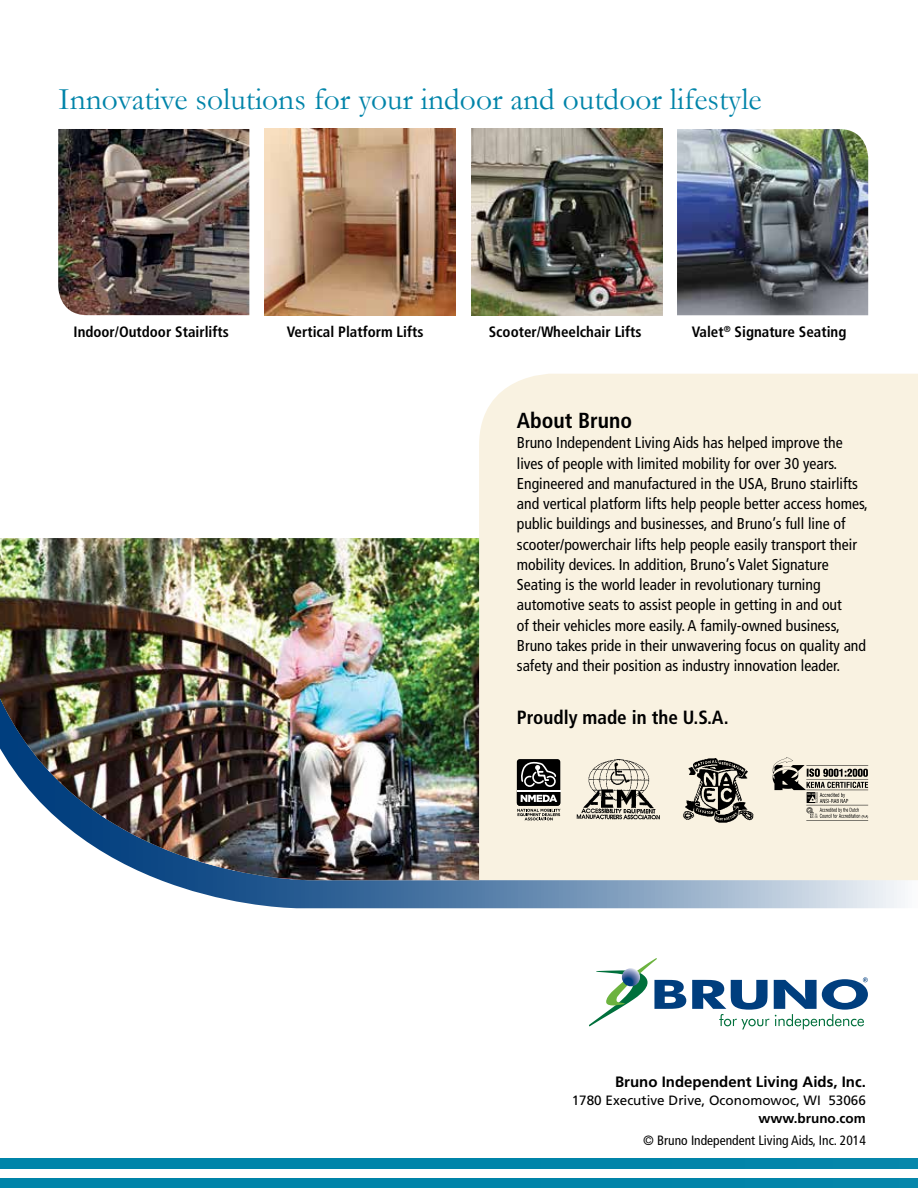
<style>
.page{position:relative;width:918px;height:1188px;background:#fff}
.page>*{position:absolute;margin:0;border:0;box-sizing:border-box;transform-origin:0 0}
.t1{font:31.5px "Garamond";color:#0084a9}
.t2{font:700 condensed 21.75px "Frutiger LT Std";color:#000}
.t3{font:700 condensed 19.2px "Frutiger LT Std";color:#000}
.t4{font:condensed 15.75px/20.2px "Frutiger LT Std";color:#000}
.t5{font:700 condensed 15px "Frutiger LT Std";color:#000}
.t6{font:700 15px "Frutiger LT Std";color:#000}
.t7{font:13.5px "Frutiger LT Std";color:#000}
.t8{font:condensed 13.5px "Frutiger LT Std";color:#000}
.t9{font:700 13.5px "Frutiger LT Std";color:#000}
</style>
<div class="page">
<div style="left:0;top:1178px;width:918px;height:10px;background:#0084a9"></div>
<div style="left:0;top:1158px;width:918px;height:11px;background:#0084a9"></div>
<img style="left:472px;top:129px;width:191px;height:186px">
<img style="left:677px;top:129px;width:191px;height:186px">
<img style="left:58px;top:129px;width:191px;height:186px">
<img style="left:264px;top:129px;width:191px;height:186px">
<div style="left:479px;top:374px;width:439px;height:315px;background:#f9f2e1"></div>
<svg style="left:160px;top:689px;width:758px;height:219px;background:#dadcd7"></svg>
<img style="left:1px;top:538px;width:478px;height:342px">
<svg style="left:0;top:538px;width:1px;height:212px"></svg>
<svg style="left:589px;top:958px;width:279px;height:71px"></svg>
<img style="left:573px;top:753px;width:90px;height:74px">
<img style="left:681px;top:753px;width:78px;height:74px">
<svg style="left:773px;top:757px;width:95px;height:63px;background:#beb9ac"></svg>
<div style="left:517px;top:759px;width:43px;height:47px;background:#161514;border-radius:3px"></div>
<svg style="left:517px;top:760px;width:44px;height:60px;background:#605f5c"></svg>
<h1 class="t1" style="left:59px;top:78px;width:705px">Innovative solutions for your indoor and outdoor lifestyle</h1>
<p class="t5" style="left:74px;top:323px;width:157px">Indoor/Outdoor Stairlifts</p>
<p class="t5" style="left:287px;top:323px;width:138px">Vertical Platform Lifts</p>
<p class="t5" style="left:489px;top:323px;width:154px">Scooter/Wheelchair Lifts</p>
<p class="t5" style="left:692px;top:323px;width:156px">Valet<sup>®</sup> Signature Seating</p>
<h2 class="t2" style="left:517px;top:408px;width:117px">About Bruno</h2>
<p class="t4" style="left:517px;top:433px;width:353px">Bruno Independent Living Aids has helped improve the lives of people with limited mobility for over 30 years.<br>Engineered and manufactured in the USA, Bruno stairlifts and vertical platform lifts help people better access homes, public buildings and businesses, and Bruno’s full line of scooter/powerchair lifts help people easily transport their mobility devices. In addition, Bruno’s Valet Signature Seating is the world leader in revolutionary turning automotive seats to assist people in getting in and out<br>of their vehicles more easily. A family-owned business, Bruno takes pride in their unwavering focus on quality and safety and their position as industry innovation leader.</p>
<p class="t3" style="left:517px;top:706px;width:213px">Proudly made in the U.S.A.</p>
<p class="t6" style="left:615px;top:1073px;width:252px">Bruno Independent Living Aids, Inc.</p>
<p class="t7" style="left:572px;top:1092px;width:296px">1780 Executive Drive, Oconomowoc, WI 53066</p>
<p class="t9" style="left:759px;top:1110px;width:109px">www.bruno.com</p>
<p class="t8" style="left:643px;top:1133px;width:224px">© Bruno Independent Living Aids, Inc. 2014</p>
</div>
